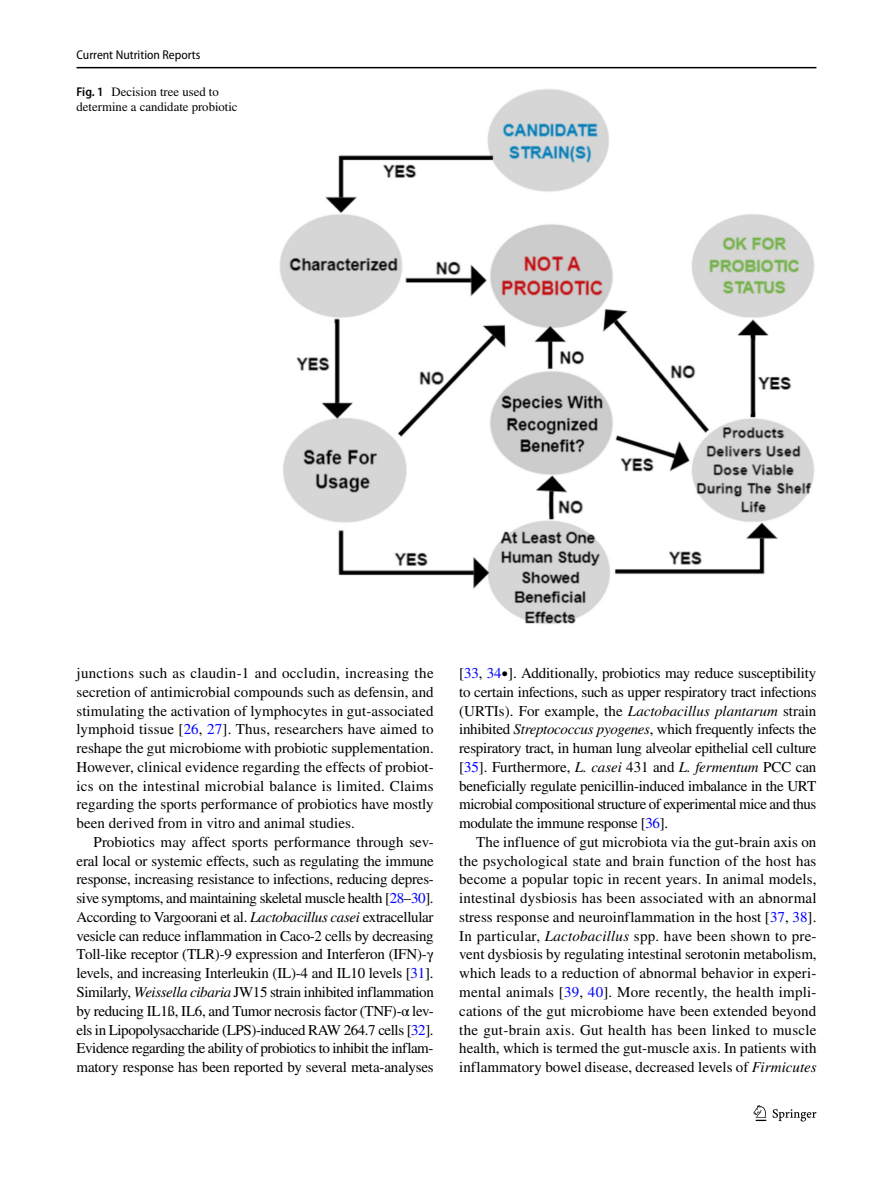
<style>
.page{position:relative;width:893px;height:1187px;background:#fff}
.page>*{position:absolute;margin:0;border:0;box-sizing:border-box;transform-origin:0 0}
.t1{font:15px/18.8px "STIX";letter-spacing:-.01em;color:#000;text-align:justify}
.t2{font:12.75px/15px "STIX";color:#000}
.t3{font:semi-condensed 12.75px "Myriad Pro";color:#000}
.s1{font-family:"Myriad Pro";font-weight:600;font-stretch:semi-condensed}
.s2{color:#00f}
.s3{font-style:italic}
.s4{font-size:12.75px}
</style>
<div class="page">
<hr style="left:77px;top:67px;width:739px;height:1px;background:#000">
<svg style="left:753px;top:1105px;width:13px;height:15px"></svg>
<svg style="left:773px;top:1109px;width:43px;height:12px"></svg>
<img style="left:279px;top:89px;width:536px;height:535px">
<p class="t3" style="left:77px;top:48px;width:125px">Current Nutrition Reports</p>
<p class="t2" style="left:77px;top:85px;width:163px"><span class="s1">Fig. 1</span> Decision tree used to determine a candidate probiotic</p>
<p class="t1" style="left:77px;top:664px;width:359px">junctions such as claudin-1 and occludin, increasing the secretion of antimicrobial compounds such as defensin, and stimulating the activation of lymphocytes in gut-associated lymphoid tissue [<span class="s2">26</span>, <span class="s2">27</span>]. Thus, researchers have aimed to reshape the gut microbiome with probiotic supplementation.<br>However, clinical evidence regarding the effects of probiot&shy;ics on the intestinal microbial balance is limited. Claims regarding the sports performance of probiotics have mostly been derived from in vitro and animal studies.</p>
<p class="t1" style="left:77px;top:833px;width:359px;text-indent:17px">Probiotics may affect sports performance through sev&shy;eral local or systemic effects, such as regulating the immune response, increasing resistance to infections, reducing depres&shy;sive symptoms, and maintaining skeletal muscle health [<span class="s2">28</span>–<span class="s2">30</span>].<br>According to Vargoorani et al. <span class="s3">Lactobacillus casei</span> extracellular vesicle can reduce inflammation in Caco-2 cells by decreasing Toll-like receptor (TLR)-9 expression and Interferon (IFN)-γ levels, and increasing Interleukin (IL)-4 and IL10 levels [<span class="s2">31</span>].<br>Similarly, <span class="s3">Weissella cibaria</span> JW15 strain inhibited inflammation by reducing IL1ß, IL6, and Tumor necrosis factor (TNF)-α lev&shy;els in Lipopolysaccharide (LPS)-induced RAW 264.7 cells [<span class="s2">32</span>].<br>Evidence regarding the ability of probiotics to inhibit the inflam&shy;matory response has been reported by several meta-analyses</p>
<p class="t1" style="left:459px;top:664px;width:359px">[<span class="s2">33</span>, <span class="s2">34</span><span class="s4">•</span>]. Additionally, probiotics may reduce susceptibility to certain infections, such as upper respiratory tract infections (URTIs). For example, the <span class="s3">Lactobacillus plantarum</span> strain inhibited <span class="s3">Streptococcus pyogenes</span>, which frequently infects the respiratory tract, in human lung alveolar epithelial cell culture [<span class="s2">35</span>]. Furthermore, <span class="s3">L. casei</span> 431 and <span class="s3">L. fermentum</span> PCC can beneficially regulate penicillin-induced imbalance in the URT microbial compositional structure of experimental mice and thus modulate the immune response [<span class="s2">36</span>].</p>
<p class="t1" style="left:459px;top:833px;width:359px;text-indent:17px">The influence of gut microbiota via the gut-brain axis on the psychological state and brain function of the host has become a popular topic in recent years. In animal models, intestinal dysbiosis has been associated with an abnormal stress response and neuroinflammation in the host [<span class="s2">37</span>, <span class="s2">38</span>].<br>In particular, <span class="s3">Lactobacillus</span> spp. have been shown to pre&shy;vent dysbiosis by regulating intestinal serotonin metabolism, which leads to a reduction of abnormal behavior in experi&shy;mental animals [<span class="s2">39</span>, <span class="s2">40</span>]. More recently, the health impli&shy;cations of the gut microbiome have been extended beyond the gut-brain axis. Gut health has been linked to muscle health, which is termed the gut-muscle axis. In patients with inflammatory bowel disease, decreased levels of <span class="s3">Firmicutes</span></p>
</div>
